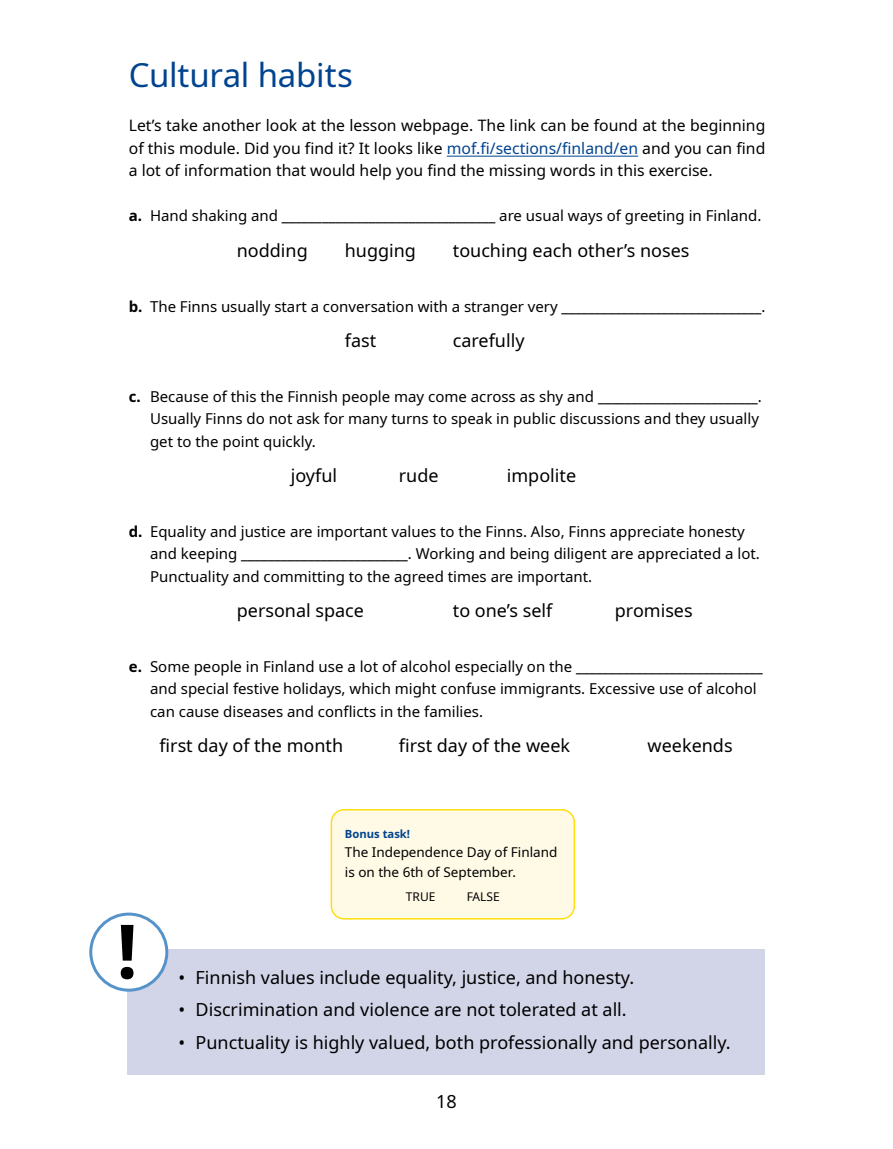
<style>
.page{position:relative;width:893px;height:1149px;background:#fff}
.page>*{position:absolute;margin:0;border:0;box-sizing:border-box;transform-origin:0 0}
.t1{font:33px "Noto Sans";letter-spacing:-.01em;color:#00438f}
.t2{font:18px "Noto Sans";color:#000}
.t3{font:15.75px/22.5px "Noto Sans";color:#000;text-align:justify}
.t4{font:15px/22.5px "Noto Sans";color:#000}
.t5{font:13.5px/19.5px "Noto Sans";color:#000}
.t6{font:12px "Noto Sans";color:#000}
.t7{font:700 11.25px "Noto Sans";color:#00438f}
.s1{color:#00438f}
.s2{font-weight:700}
</style>
<div class="page">
<div style="left:128px;top:949px;width:637px;height:125px;background:#d2d4e8"></div>
<div style="left:91px;top:913px;width:76px;height:76px;background:#fff;border-radius:50%"></div>
<div style="left:89px;top:912px;width:79px;height:79px;border:3px solid #5693c9;border-radius:50%"></div>
<svg style="left:121px;top:924px;width:13px;height:55px"></svg>
<hr style="left:447px;top:156px;width:191px;height:1px;background:#00438f">
<div style="left:331px;top:809px;width:243px;height:109px;background:#fffae6;border-radius:13px"></div>
<div style="left:331px;top:808px;width:244px;height:111px;border:2px solid #ffde10;border-radius:13px"></div>
<h1 class="t1" style="left:129px;top:52px;width:226px">Cultural habits</h1>
<p class="t3" style="left:129px;top:115px;width:638px">Let’s take another look at the lesson webpage. The link can be found at the beginning of this module. Did you find it? It looks like <span class="s1">mof.fi/sections/finland/en</span> and you can find a lot of information that would help you find the missing words in this exercise.</p>
<p class="t4" style="left:129px;top:205px;width:634px"><span class="s2">a.</span> Hand shaking and ________________________________ are usual ways of greeting in Finland.</p>
<p class="t2" style="left:237px;top:237px;width:72px">nodding</p>
<p class="t2" style="left:345px;top:237px;width:73px">hugging</p>
<p class="t2" style="left:453px;top:237px;width:238px">touching each other’s noses</p>
<p class="t4" style="left:129px;top:295px;width:638px"><span class="s2">b.</span> The Finns usually start a conversation with a stranger very ______________________________.</p>
<p class="t2" style="left:345px;top:327px;width:33px">fast</p>
<p class="t2" style="left:453px;top:327px;width:73px">carefully</p>
<p class="t4" style="left:150px;top:385px;width:613px;text-indent:-21px"><span class="s2">c.</span> Because of this the Finnish people may come across as shy and ________________________.<br>Usually Finns do not ask for many turns to speak in public discussions and they usually get to the point quickly.</p>
<p class="t2" style="left:291px;top:462px;width:48px">joyful</p>
<p class="t2" style="left:399px;top:462px;width:41px">rude</p>
<p class="t2" style="left:507px;top:462px;width:71px">impolite</p>
<p class="t4" style="left:150px;top:520px;width:611px;text-indent:-21px"><span class="s2">d.</span> Equality and justice are important values to the Finns. Also, Finns appreciate honesty and keeping _________________________. Working and being diligent are appreciated a lot.<br>Punctuality and committing to the agreed times are important.</p>
<p class="t2" style="left:237px;top:597px;width:129px">personal space</p>
<p class="t2" style="left:453px;top:597px;width:101px">to one’s self</p>
<p class="t2" style="left:615px;top:597px;width:79px">promises</p>
<p class="t4" style="left:150px;top:655px;width:614px;text-indent:-21px"><span class="s2">e.</span> Some people in Finland use a lot of alcohol especially on the ____________________________ and special festive holidays, which might confuse immigrants. Excessive use of alcohol can cause diseases and conflicts in the families.</p>
<p class="t2" style="left:159px;top:732px;width:185px">first day of the month</p>
<p class="t2" style="left:399px;top:732px;width:173px">first day of the week</p>
<p class="t2" style="left:648px;top:732px;width:87px">weekends</p>
<p class="t7" style="left:345px;top:825px;width:67px">Bonus task!</p>
<p class="t5" style="left:345px;top:842px;width:214px">The Independence Day of Finland is on the 6th of September.</p>
<p class="t6" style="left:406px;top:887px;width:31px">TRUE</p>
<p class="t6" style="left:467px;top:887px;width:35px">FALSE</p>
<p class="t2" style="left:179px;top:964px;width:457px">• Finnish values include equality, justice, and honesty.</p>
<p class="t2" style="left:179px;top:996px;width:450px">• Discrimination and violence are not tolerated at all.</p>
<p class="t2" style="left:179px;top:1029px;width:554px">• Punctuality is highly valued, both professionally and personally.</p>
<p class="t2" style="left:436px;top:1088px;width:22px">18</p>
</div>
